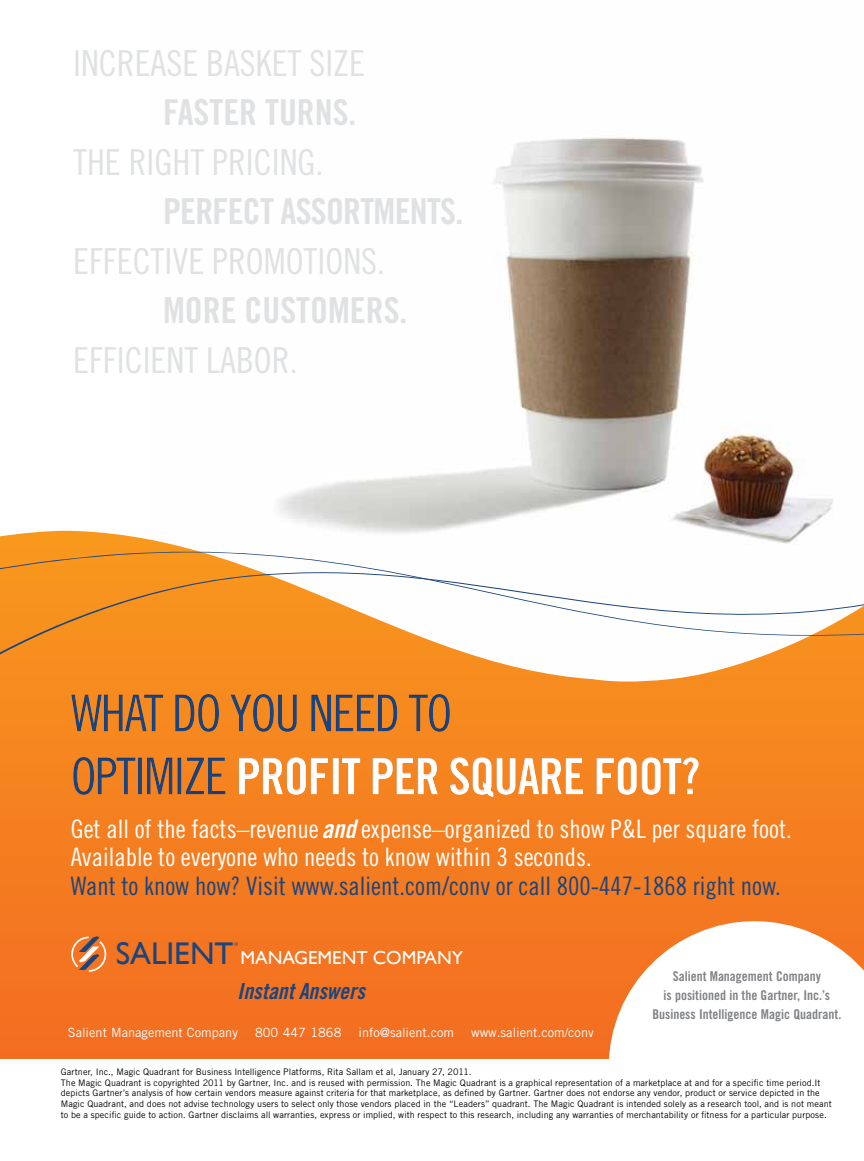
<style>
.page{position:relative;width:864px;height:1161px;background:#fff}
.page>*{position:absolute;margin:0;border:0;box-sizing:border-box;transform-origin:0 0}
.t1{font:35.85px "Trade Gothic LT Std Cn 18";color:#e0e1e2}
.t2{font:35.85px "Trade Gothic LT Std Bd Cn 20";color:#e0e1e2}
.t3{font:35.85px "Trade Gothic LT Std Bd Cn 20";letter-spacing:-.02em;color:#e0e1e2}
.t4{font:25.5px/28.5px "Trade Gothic LT Std Cn 18";color:#fff}
.t5{font:25.5px "Trade Gothic LT Std Cn 18";color:#1a457e}
.t6{font:22.05px "Trade Gothic LT Std Bd Cn 20 Obl";color:#1a457e}
.t7{font:18.75px "Gill Sans";color:#fff}
.t8{font:13.5px/19.5px "Trade Gothic LT Std Bd Cn 20";color:#808285;text-align:center}
.t9{font:12.75px "Trade Gothic LT Std";color:#fff}
.t10{font:9px/10.8px "Trade Gothic LT Std";letter-spacing:.01em;color:#000}
.s1{font-family:"Trade Gothic LT Std Bd Cn 20 Obl"}
.s2{font-size:31.35px;color:#1a457e}
</style>
<div class="page">
<img style="left:279px;top:137px;width:554px;height:394px">
<svg style="left:0;top:531px;width:864px;height:528px;background:#f48129"></svg>
<svg style="left:0;top:636px;width:864px;height:47px;fill:#f78e1e"></svg>
<svg style="left:0;top:546px;width:864px;height:90px"></svg>
<img style="left:71px;top:694px;width:381px;height:38px">
<img style="left:73px;top:757px;width:152px;height:38px">
<img style="left:239px;top:757px;width:460px;height:40px">
<svg style="left:71px;top:936px;width:35px;height:36px"></svg>
<svg style="left:234px;top:942px;width:4px;height:4px"></svg>
<svg style="left:609px;top:921px;width:255px;height:138px"></svg>
<h1 class="t1" style="left:73px;top:41px;width:293px">INCREASE BASKET SIZE</h1>
<h1 class="t2" style="left:163px;top:91px;width:195px">FASTER TURNS.</h1>
<h1 class="t1" style="left:73px;top:141px;width:252px">THE RIGHT PRICING.</h1>
<h1 class="t3" style="left:163px;top:190px;width:302px">PERFECT ASSORTMENTS.</h1>
<h1 class="t1" style="left:73px;top:240px;width:313px">EFFECTIVE PROMOTIONS.</h1>
<h1 class="t2" style="left:163px;top:289px;width:246px">MORE CUSTOMERS.</h1>
<h1 class="t1" style="left:73px;top:339px;width:226px">EFFICIENT LABOR.</h1>
<h2 class="t4" style="left:71px;top:814px;width:722px">Get all of the facts–revenue <span class="s1">and</span> expense–organized to show P&amp;L per square foot.<br>Available to everyone who needs to know within 3 seconds.</h2>
<h2 class="t5" style="left:71px;top:871px;width:712px">Want to know how? Visit www.salient.com/conv or call 800-447-1868 right now.</h2>
<h3 class="t7" style="left:116px;top:946px;width:349px"><span class="s2">SALIENT</span> MANAGEMENT COMPANY</h3>
<h3 class="t6" style="left:237px;top:977px;width:129px">Instant Answers</h3>
<h3 class="t9" style="left:68px;top:1024px;width:172px">Salient Management Company</h3>
<h3 class="t9" style="left:255px;top:1024px;width:88px">800 447 1868</h3>
<h3 class="t9" style="left:359px;top:1024px;width:97px">info@salient.com</h3>
<h3 class="t9" style="left:471px;top:1024px;width:124px">www.salient.com/conv</h3>
<h3 class="t8" style="left:652px;top:966px;width:191px">Salient Management Company<br>is positioned in the Gartner, Inc.’s<br>Business Intelligence Magic Quadrant.</h3>
<p class="t10" style="left:61px;top:1066px;width:772px">Gartner, Inc., Magic Quadrant for Business Intelligence Platforms, Rita Sallam et al, January 27, 2011.<br>The Magic Quadrant is copyrighted 2011 by Gartner, Inc. and is reused with permission. The Magic Quadrant is a graphical representation of a marketplace at and for a specific time period.It depicts Gartner’s analysis of how certain vendors measure against criteria for that marketplace, as defined by Gartner. Gartner does not endorse any vendor, product or service depicted in the Magic Quadrant, and does not advise technology users to select only those vendors placed in the “Leaders” quadrant. The Magic Quadrant is intended solely as a research tool, and is not meant to be a specific guide to action. Gartner disclaims all warranties, express or implied, with respect to this research, including any warranties of merchantability or fitness for a particular purpose.</p>
</div>
